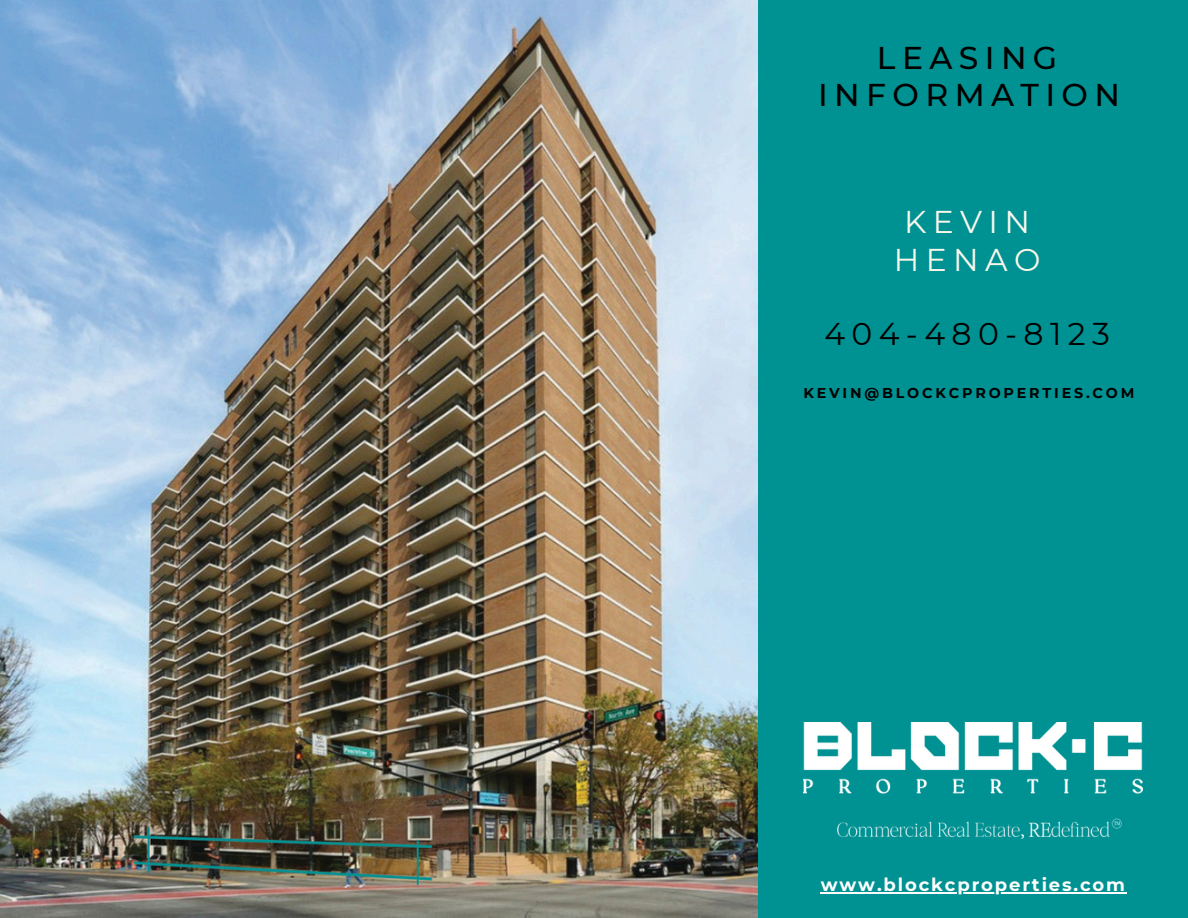
<style>
.page{position:relative;width:1188px;height:918px;background:#fff}
.page>*{position:absolute;margin:0;border:0;box-sizing:border-box;transform-origin:0 0}
.t1{font:500 31.5px/37.2px "Montserrat";letter-spacing:.205em;color:#000;text-align:center}
.t2{font:31.5px "Montserrat";letter-spacing:.205em;color:#000}
.t3{font:31.5px/37.2px "Montserrat";letter-spacing:.205em;color:#f9f7eb;text-align:center}
.t4{font:700 18px "Montserrat";letter-spacing:.105em;color:#fdfefe}
.t5{font:700 14.25px "Montserrat";letter-spacing:.2em;color:#000}
</style>
<div class="page">
<img style="left:0;top:0;width:758px;height:918px">
<div style="left:758px;top:0;width:430px;height:918px;background:#009293"></div>
<img style="left:804px;top:722px;width:339px;height:116px">
<hr style="left:821px;top:892px;width:306px;height:1px;background:#fdfefe">
<h2 class="t1" style="left:818px;top:39px;width:303px">LEASING<br>INFORMATION</h2>
<h3 class="t3" style="left:894px;top:204px;width:148px">KEVIN<br>HENAO</h3>
<p class="t2" style="left:824px;top:314px;width:287px">404-480-8123</p>
<p class="t5" style="left:803px;top:384px;width:333px">KEVIN@BLOCKCPROPERTIES.COM</p>
<h4 class="t4" style="left:821px;top:874px;width:306px">www.blockcproperties.com</h4>
</div>
